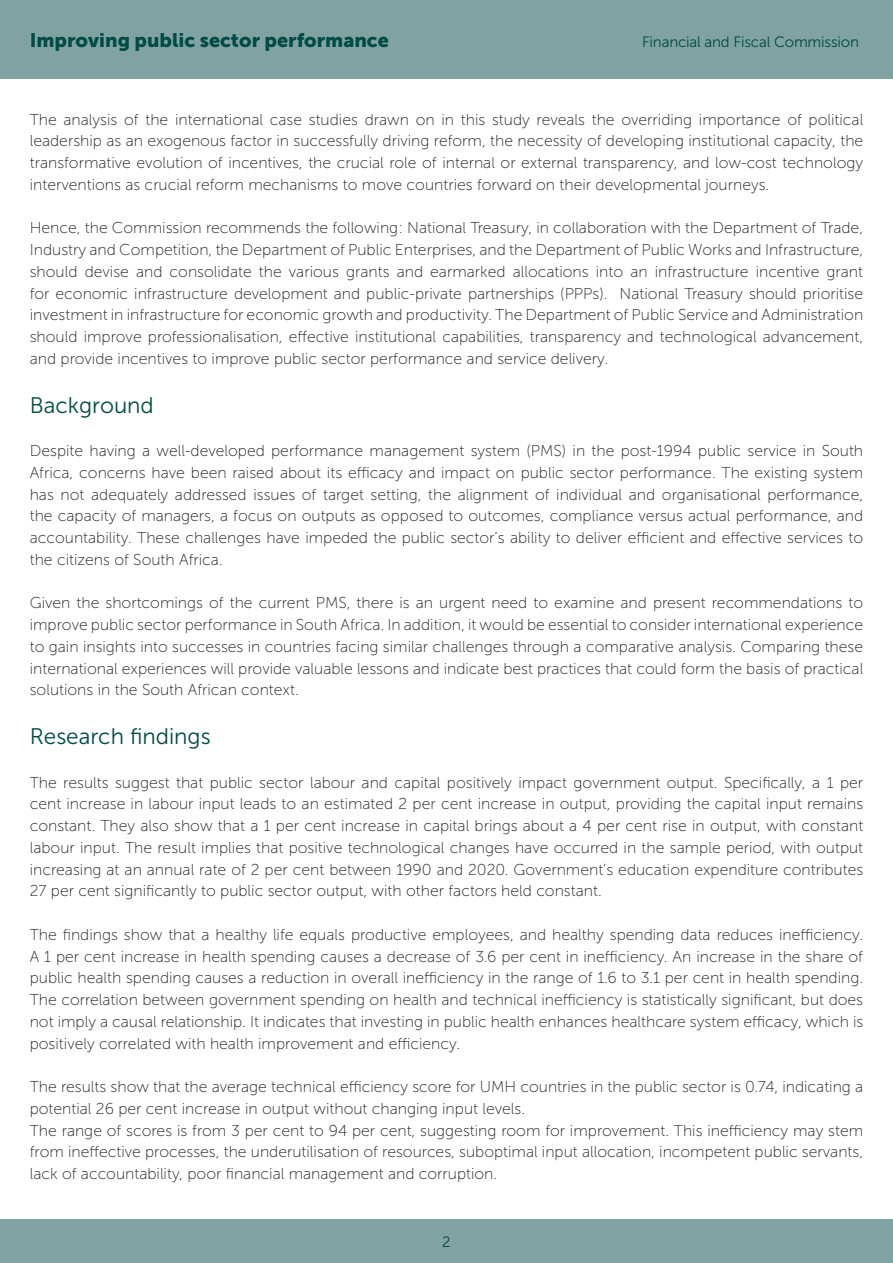
<style>
.page{position:relative;width:893px;height:1263px;background:#fff}
.page>*{position:absolute;margin:0;border:0;box-sizing:border-box;transform-origin:0 0}
.Sub-heading{font:22.5px "Museo Sans 300";color:#004b45}
.Header_heading{font:19.5px "Museo Sans 900";color:#004b45}
.Body_copy{font:15.75px/21.8px "Museo Sans 100";color:#231f20;text-align:justify}
.t1{font:15px "Museo Sans 300";letter-spacing:-.01em;color:#004b45}
</style>
<div class="page">
<div style="left:0;top:0;width:893px;height:79px;background:#80a3a1"></div>
<div style="left:0;top:1219px;width:893px;height:44px;background:#80a3a1"></div>
<p class="Header_heading" style="left:30px;top:29px;width:361px">Improving public sector performance</p>
<p class="t1" style="left:642px;top:34px;width:218px">Financial and Fiscal Commission</p>
<p class="Body_copy" style="left:30px;top:108px;width:835px">The analysis of the international case studies drawn on in this study reveals the overriding importance of political leadership as an exogenous factor in successfully driving reform, the necessity of developing institutional capacity, the transformative evolution of incentives, the crucial role of internal or external transparency, and low-cost technology interventions as crucial reform mechanisms to move countries forward on their developmental journeys.</p>
<p class="Body_copy" style="left:30px;top:217px;width:835px">Hence, the Commission recommends the following: National Treasury, in collaboration with the Department of Trade, Industry and Competition, the Department of Public Enterprises, and the Department of Public Works and Infrastructure, should devise and consolidate the various grants and earmarked allocations into an infrastructure incentive grant for economic infrastructure development and public-private partnerships (PPPs). National Treasury should prioritise investment in infrastructure for economic growth and productivity. The Department of Public Service and Administration should improve professionalisation, effective institutional capabilities, transparency and technological advancement, and provide incentives to improve public sector performance and service delivery.</p>
<p class="Sub-heading" style="left:30px;top:393px;width:126px">Background</p>
<p class="Body_copy" style="left:30px;top:440px;width:835px">Despite having a well-developed performance management system (PMS) in the post-1994 public service in South Africa, concerns have been raised about its efficacy and impact on public sector performance. The existing system has not adequately addressed issues of target setting, the alignment of individual and organisational performance, the capacity of managers, a focus on outputs as opposed to outcomes, compliance versus actual performance, and accountability. These challenges have impeded the public sector’s ability to deliver efficient and effective services to the citizens of South Africa.</p>
<p class="Body_copy" style="left:30px;top:592px;width:835px">Given the shortcomings of the current PMS, there is an urgent need to examine and present recommendations to improve public sector performance in South Africa. In addition, it would be essential to consider international experience to gain insights into successes in countries facing similar challenges through a comparative analysis. Comparing these international experiences will provide valuable lessons and indicate best practices that could form the basis of practical solutions in the South African context.</p>
<p class="Sub-heading" style="left:30px;top:724px;width:182px">Research findings</p>
<p class="Body_copy" style="left:30px;top:771px;width:835px">The results suggest that public sector labour and capital positively impact government output. Specifically, a 1 per cent increase in labour input leads to an estimated 2 per cent increase in output, providing the capital input remains constant. They also show that a 1 per cent increase in capital brings about a 4 per cent rise in output, with constant labour input. The result implies that positive technological changes have occurred in the sample period, with output increasing at an annual rate of 2 per cent between 1990 and 2020. Government’s education expenditure contributes 27 per cent significantly to public sector output, with other factors held constant.</p>
<p class="Body_copy" style="left:30px;top:924px;width:835px">The findings show that a healthy life equals productive employees, and healthy spending data reduces inefficiency.<br>A 1 per cent increase in health spending causes a decrease of 3.6 per cent in inefficiency. An increase in the share of public health spending causes a reduction in overall inefficiency in the range of 1.6 to 3.1 per cent in health spending.<br>The correlation between government spending on health and technical inefficiency is statistically significant, but does not imply a causal relationship. It indicates that investing in public health enhances healthcare system efficacy, which is positively correlated with health improvement and efficiency.</p>
<p class="Body_copy" style="left:30px;top:1076px;width:835px">The results show that the average technical efficiency score for UMH countries in the public sector is 0.74, indicating a potential 26 per cent increase in output without changing input levels.</p>
<p class="Body_copy" style="left:30px;top:1119px;width:835px">The range of scores is from 3 per cent to 94 per cent, suggesting room for improvement. This inefficiency may stem from ineffective processes, the underutilisation of resources, suboptimal input allocation, incompetent public servants, lack of accountability, poor financial management and corruption.</p>
<p class="t1" style="left:442px;top:1234px;width:10px">2</p>
</div>
